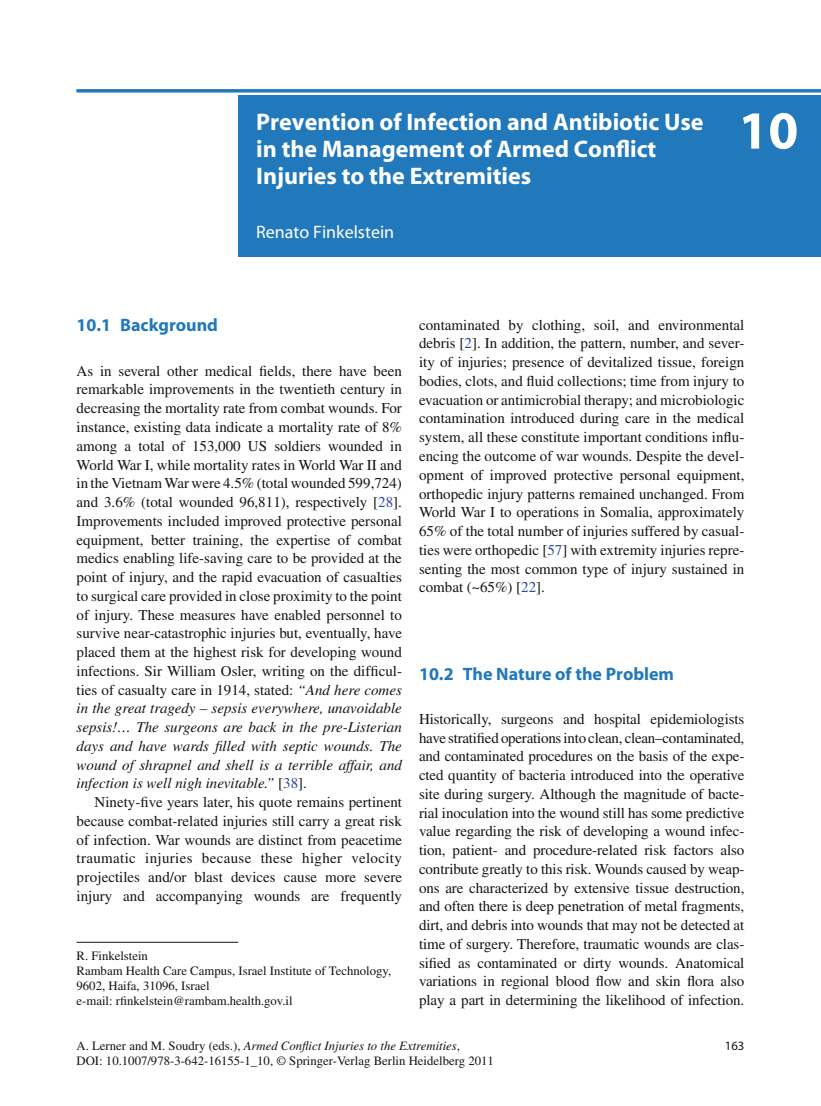
<style>
.page{position:relative;width:821px;height:1106px;background:#fff}
.page>*{position:absolute;margin:0;border:0;box-sizing:border-box;transform-origin:0 0}
.t1{font:700 54px "Myriad";color:#fff}
.t2{font:700 24px/27px "Myriad";color:#fff}
.t3{font:700 18px "Myriad";color:#2178ba}
.t4{font:18px "Myriad";color:#fff}
.t5{font:15px/18.8px "Times";color:#131413;text-align:justify}
.t6{font:12.75px/15px "Times";color:#131413}
.t7{font:italic 12.75px "Times";color:#131413}
.t8{font:12.75px "Myriad";color:#131413}
.s1{color:#2e45a1}
.s2{font-style:italic}
.s3{font-style:normal}
</style>
<div class="page">
<div style="left:238px;top:95px;width:583px;height:162px;background:#2178ba"></div>
<hr style="left:77px;top:941px;width:161px;height:1px;background:#131413">
<hr style="left:77px;top:89px;width:744px;height:3px;background:#2178ba">
<h2 class="t2" style="left:256px;top:109px;width:449px">Prevention of Infection and Antibiotic Use in the Management of Armed Conflict<br>Injuries to the Extremities</h2>
<p class="t4" style="left:256px;top:222px;width:139px">Renato Finkelstein</p>
<h1 class="t1" style="left:738px;top:103px;width:61px">10</h1>
<p class="t3" style="left:77px;top:316px;width:143px">10.1 Background</p>
<p class="t5" style="left:77px;top:361px;width:327px">As in several other medical fields, there have been remarkable improvements in the twentieth century in decreasing the mortality rate from combat wounds. For instance, existing data indicate a mortality rate of 8% among a total of 153,000 US soldiers wounded in World War I, while mortality rates in World War II and in the Vietnam War were 4.5% (total wounded 599,724) and 3.6% (total wounded 96,811), respectively [<span class="s1">28</span>].<br>Improvements included improved protective personal equipment, better training, the expertise of combat medics enabling life-saving care to be provided at the point of injury, and the rapid evacuation of casualties to surgical care provided in close proximity to the point of injury. These measures have enabled personnel to survive near-catastrophic injuries but, eventually, have placed them at the highest risk for developing wound infections. Sir William Osler, writing on the difficul&shy;ties of casualty care in 1914, stated: <span class="s2">“And here comes in the great tragedy – sepsis everywhere, unavoidable sepsis!… The surgeons are back in the pre-Listerian days and have wards filled with septic wounds. The wound of shrapnel and shell is a terrible affair, and infection is well nigh inevitable.”</span> [<span class="s1">38</span>].</p>
<p class="t5" style="left:77px;top:792px;width:327px;text-indent:18px">Ninety-five years later, his quote remains pertinent because combat-related injuries still carry a great risk of infection. War wounds are distinct from peacetime traumatic injuries because these higher velocity projectiles and/or blast devices cause more severe injury and accompanying wounds are frequently</p>
<p class="t6" style="left:77px;top:948px;width:316px">R. Finkelstein<br>Rambam Health Care Campus, Israel Institute of Technology, 9602, Haifa, 31096, Israel<br>e-mail: rfinkelstein@rambam.health.gov.il</p>
<p class="t5" style="left:419px;top:315px;width:327px">contaminated by clothing, soil, and environmental debris [<span class="s1">2</span>]. In addition, the pattern, number, and sever&shy;ity of injuries; presence of devitalized tissue, foreign bodies, clots, and fluid collections; time from injury to evacuation or antimicrobial therapy; and microbiologic contamination introduced during care in the medical system, all these constitute important conditions influ&shy;encing the outcome of war wounds. Despite the devel&shy;opment of improved protective personal equipment, orthopedic injury patterns remained unchanged. From World War I to operations in Somalia, approximately 65% of the total number of injuries suffered by casual&shy;ties were orthopedic [<span class="s1">57</span>] with extremity injuries repre&shy;senting the most common type of injury sustained in combat (~65%) [<span class="s1">22</span>].</p>
<p class="t3" style="left:419px;top:664px;width:256px">10.2 The Nature of the Problem</p>
<p class="t5" style="left:419px;top:709px;width:327px">Historically, surgeons and hospital epidemiologists have stratified operations into clean, clean–contaminated, and contaminated procedures on the basis of the expe&shy;cted quantity of bacteria introduced into the operative site during surgery. Although the magnitude of bacte&shy;rial inoculation into the wound still has some predictive value regarding the risk of developing a wound infec&shy;tion, patient- and procedure-related risk factors also contribute greatly to this risk. Wounds caused by weap&shy;ons are characterized by extensive tissue destruction, and often there is deep penetration of metal fragments, dirt, and debris into wounds that may not be detected at time of surgery. Therefore, traumatic wounds are clas&shy;sified as contaminated or dirty wounds. Anatomical variations in regional blood flow and skin flora also play a part in determining the likelihood of infection.</p>
<p class="t7" style="left:77px;top:1038px;width:385px"><span class="s3">A. Lerner and M. Soudry (eds.),</span> Armed Conflict Injuries to the Extremities<span class="s3">,</span></p>
<p class="t8" style="left:724px;top:1039px;width:21px">163</p>
<p class="t6" style="left:77px;top:1053px;width:419px">DOI: 10.1007/978-3-642-16155-1_10, © Springer-Verlag Berlin Heidelberg 2011</p>
</div>
